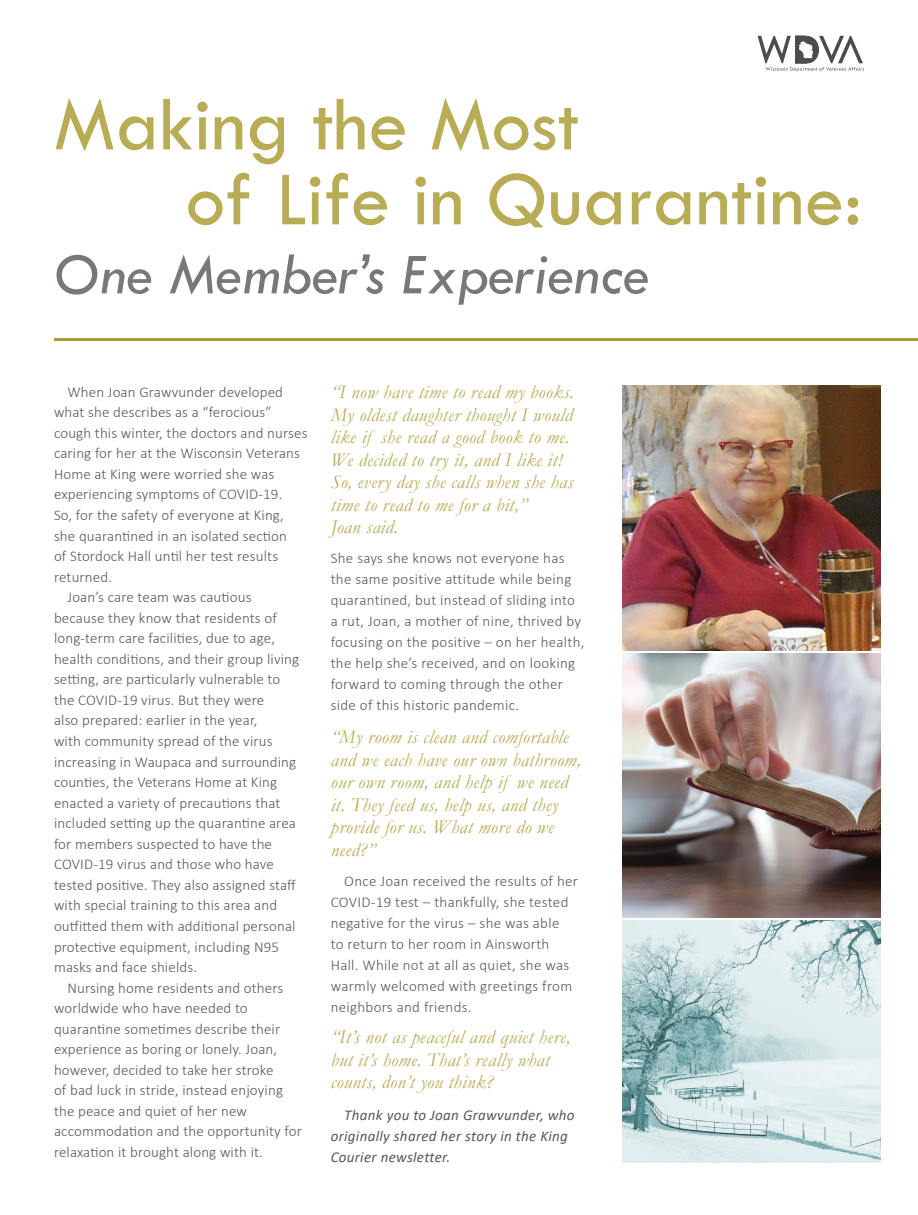
<style>
.page{position:relative;width:918px;height:1215px;background:#fff}
.page>*{position:absolute;margin:0;border:0;box-sizing:border-box;transform-origin:0 0}
.t1{font:79.5px/75px "Tw Cen";color:#b8ac55}
.t2{font:italic 60px "Tw Cen";color:#76787b}
.t3{font:italic 19.5px/22.5px "Garamond";letter-spacing:.02em;color:#b8ac55}
.t4{font:300 15px/21px "Calibri";letter-spacing:.01em;color:#57585a}
.t5{font:italic 15px/21px "Calibri";letter-spacing:.02em;color:#57585a}
</style>
<div class="page">
<hr style="left:54px;top:338px;width:864px;height:3px;background:#aa9d33">
<svg style="left:758px;top:36px;width:106px;height:36px"></svg>
<img style="left:622px;top:385px;width:258px;height:266px">
<img style="left:622px;top:654px;width:258px;height:263px">
<img style="left:622px;top:921px;width:258px;height:241px">
<h1 class="t1" style="left:186px;top:86px;width:678px;text-indent:-132px">Making the Most<br>of Life in Quarantine:</h1>
<h2 class="t2" style="left:54px;top:238px;width:597px">One Member’s Experience</h2>
<p class="t4" style="left:68px;top:381px;width:217px">When Joan Grawvunder developed</p>
<p class="t4" style="left:54px;top:402px;width:219px">what she describes as a “ferocious”</p>
<p class="t4" style="left:54px;top:422px;width:255px">cough this winter, the doctors and nurses</p>
<p class="t4" style="left:54px;top:443px;width:248px">caring for her at the Wisconsin Veterans</p>
<p class="t4" style="left:54px;top:463px;width:222px">Home at King were worried she was</p>
<p class="t4" style="left:54px;top:484px;width:230px">experiencing symptoms of COVID-19.</p>
<p class="t4" style="left:54px;top:504px;width:231px">So, for the safety of everyone at King,</p>
<p class="t4" style="left:54px;top:525px;width:235px">she quarantined in an isolated section</p>
<p class="t4" style="left:54px;top:545px;width:226px">of Stordock Hall until her test results</p>
<p class="t4" style="left:54px;top:566px;width:60px">returned.</p>
<p class="t4" style="left:68px;top:587px;width:186px">Joan’s care team was cautious</p>
<p class="t4" style="left:54px;top:607px;width:224px">because they know that residents of</p>
<p class="t4" style="left:54px;top:628px;width:223px">long-term care facilities, due to age,</p>
<p class="t4" style="left:54px;top:648px;width:247px">health conditions, and their group living</p>
<p class="t4" style="left:54px;top:669px;width:228px">setting, are particularly vulnerable to</p>
<p class="t4" style="left:54px;top:689px;width:212px">the COVID-19 virus. But they were</p>
<p class="t4" style="left:54px;top:710px;width:205px">also prepared: earlier in the year,</p>
<p class="t4" style="left:54px;top:730px;width:220px">with community spread of the virus</p>
<p class="t4" style="left:54px;top:751px;width:244px">increasing in Waupaca and surrounding</p>
<p class="t4" style="left:54px;top:772px;width:225px">counties, the Veterans Home at King</p>
<p class="t4" style="left:54px;top:792px;width:228px">enacted a variety of precautions that</p>
<p class="t4" style="left:54px;top:813px;width:244px">included setting up the quarantine area</p>
<p class="t4" style="left:54px;top:833px;width:220px">for members suspected to have the</p>
<p class="t4" style="left:54px;top:854px;width:221px">COVID-19 virus and those who have</p>
<p class="t4" style="left:54px;top:874px;width:243px">tested positive. They also assigned staff</p>
<p class="t4" style="left:54px;top:895px;width:225px">with special training to this area and</p>
<p class="t4" style="left:54px;top:915px;width:243px">outfitted them with additional personal</p>
<p class="t4" style="left:54px;top:936px;width:227px">protective equipment, including N95</p>
<p class="t4" style="left:54px;top:956px;width:145px">masks and face shields.</p>
<p class="t4" style="left:68px;top:977px;width:217px">Nursing home residents and others</p>
<p class="t4" style="left:54px;top:998px;width:195px">worldwide who have needed to</p>
<p class="t4" style="left:54px;top:1018px;width:228px">quarantine sometimes describe their</p>
<p class="t4" style="left:54px;top:1039px;width:225px">experience as boring or lonely. Joan,</p>
<p class="t4" style="left:54px;top:1059px;width:221px">however, decided to take her stroke</p>
<p class="t4" style="left:54px;top:1080px;width:231px">of bad luck in stride, instead enjoying</p>
<p class="t4" style="left:54px;top:1100px;width:195px">the peace and quiet of her new</p>
<p class="t4" style="left:54px;top:1121px;width:249px">accommodation and the opportunity for</p>
<p class="t4" style="left:54px;top:1142px;width:210px">relaxation it brought along with it.</p>
<h3 class="t3" style="left:331px;top:380px;width:245px">“I now have time to read my books.<br>My oldest daughter thought I would like if she read a good book to me.<br>We decided to try it, and I like it!<br>So, every day she calls when she has time to read to me for a bit,”<br>Joan said.</h3>
<p class="t4" style="left:331px;top:548px;width:255px">She says she knows not everyone has the same positive attitude while being quarantined, but instead of sliding into a rut, Joan, a mother of nine, thrived by focusing on the positive – on her health, the help she’s received, and on looking forward to coming through the other side of this historic pandemic.</p>
<h3 class="t3" style="left:331px;top:725px;width:252px">“My room is clean and comfortable and we each have our own bathroom, our own room, and help if we need it. They feed us, help us, and they provide for us. What more do we need?”</h3>
<p class="t4" style="left:331px;top:870px;width:249px;text-indent:14px">Once Joan received the results of her COVID-19 test – thankfully, she tested negative for the virus – she was able<br>to return to her room in Ainsworth Hall. While not at all as quiet, she was warmly welcomed with greetings from neighbors and friends.</p>
<h3 class="t3" style="left:331px;top:1025px;width:241px">“It’s not as peaceful and quiet here, but it’s home. That’s really what counts, don’t you think?</h3>
<p class="t5" style="left:331px;top:1104px;width:245px;text-indent:14px">Thank you to Joan Grawvunder, who originally shared her story in the King<br>Courier newsletter.</p>
</div>
